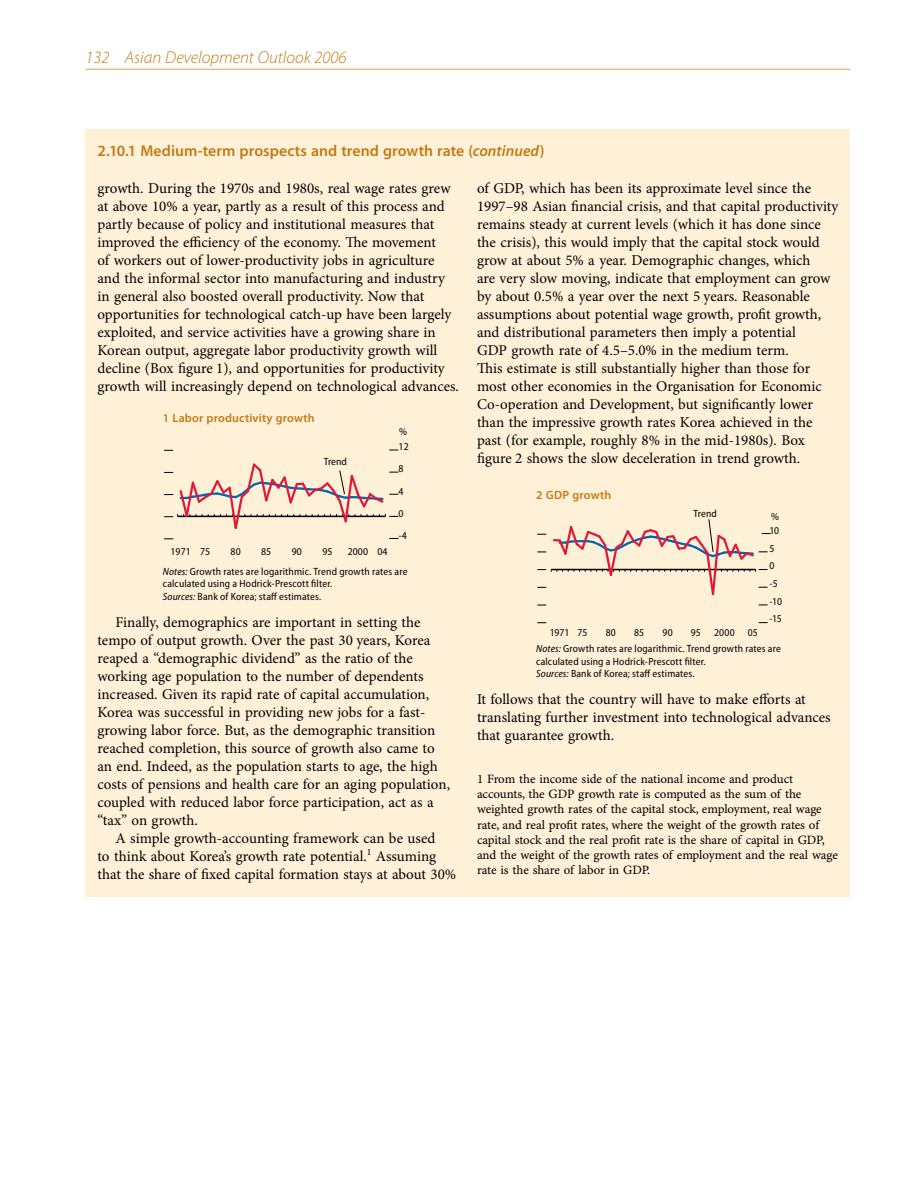
<style>
.page{position:relative;width:918px;height:1188px;background:#fff}
.page>*{position:absolute;margin:0;border:0;box-sizing:border-box;transform-origin:0 0}
.t1{font:italic 300 17.25px "Myriad Pro";color:#c27b13}
.t2{font:600 15.75px "Myriad Pro";color:#c27b13}
.t3{font:15px/18px "Minion Pro";color:#000}
.t4{font:12.75px/15.3px "Minion Pro Capt";letter-spacing:-.005em;color:#000}
.t5{font:600 12px "Myriad Pro";letter-spacing:.015em;color:#c27b13}
.t6{font:semi-condensed 10.5px/12.5px "Myriad Pro";letter-spacing:.01em;color:#000}
.t7{font:semi-condensed 10.5px "Myriad Pro";color:#010101}
.s1{font-style:italic}
</style>
<div class="page">
<hr style="left:86px;top:69px;width:764px;height:1px;background:#d4a35a">
<div style="left:86px;top:129px;width:764px;height:43px;background:#fff0d8"></div>
<div style="left:86px;top:167px;width:764px;height:730px;background:#fff0d8"></div>
<svg style="left:537px;top:519px;width:234px;height:76px"></svg>
<svg style="left:164px;top:463px;width:234px;height:66px"></svg>
<p class="t1" style="left:86px;top:47px;width:263px">132 Asian Development Outlook 2006</p>
<p class="t2" style="left:98px;top:141px;width:449px">2.10.1 Medium-term prospects and trend growth rate (<span class="s1">continued</span>)</p>
<p class="t3" style="left:98px;top:179px;width:363px">growth. During the 1970s and 1980s, real wage rates grew at above 10% a year, partly as a result of this process and partly because of policy and institutional measures that improved the efficiency of the economy. The movement<br>of workers out of lower-productivity jobs in agriculture and the informal sector into manufacturing and industry in general also boosted overall productivity. Now that opportunities for technological catch-up have been largely exploited, and service activities have a growing share in Korean output, aggregate labor productivity growth will decline (Box figure 1), and opportunities for productivity growth will increasingly depend on technological advances.</p>
<p class="t3" style="left:477px;top:179px;width:363px">of GDP, which has been its approximate level since the 1997–98 Asian financial crisis, and that capital productivity remains steady at current levels (which it has done since the crisis), this would imply that the capital stock would grow at about 5% a year. Demographic changes, which<br>are very slow moving, indicate that employment can grow by about 0.5% a year over the next 5 years. Reasonable assumptions about potential wage growth, profit growth, and distributional parameters then imply a potential<br>GDP growth rate of 4.5–5.0% in the medium term.<br>This estimate is still substantially higher than those for most other economies in the Organisation for Economic Co-operation and Development, but significantly lower than the impressive growth rates Korea achieved in the past (for example, roughly 8% in the mid-1980s). Box figure 2 shows the slow deceleration in trend growth.</p>
<p class="t5" style="left:163px;top:410px;width:153px">1 Labor productivity growth</p>
<p class="t6" style="left:399px;top:426px;width:9px">%</p>
<p class="t6" style="left:399px;top:441px;width:12px">12</p>
<p class="t7" style="left:324px;top:456px;width:25px">Trend</p>
<p class="t6" style="left:399px;top:463px;width:7px">8</p>
<p class="t6" style="left:399px;top:485px;width:7px">4</p>
<p class="t5" style="left:536px;top:487px;width:77px">2 GDP growth</p>
<p class="t6" style="left:399px;top:507px;width:7px">0</p>
<p class="t7" style="left:693px;top:507px;width:25px">Trend</p>
<p class="t6" style="left:771px;top:510px;width:9px">%</p>
<p class="t6" style="left:399px;top:529px;width:10px">-4</p>
<p class="t6" style="left:770px;top:524px;width:11px">10</p>
<p class="t6" style="left:171px;top:545px;width:41px">1971 75</p>
<p class="t6" style="left:231px;top:545px;width:12px">80</p>
<p class="t6" style="left:261px;top:545px;width:12px">85</p>
<p class="t6" style="left:292px;top:545px;width:12px">90</p>
<p class="t6" style="left:322px;top:545px;width:12px">95</p>
<p class="t6" style="left:348px;top:545px;width:41px">2000 04</p>
<p class="t6" style="left:770px;top:542px;width:6px">5</p>
<p class="t6" style="left:163px;top:565px;width:246px"><span class="s1">Notes:</span> Growth rates are logarithmic. Trend growth rates are calculated using a Hodrick-Prescott filter.<br><span class="s1">Sources:</span> Bank of Korea; staff estimates.</p>
<p class="t6" style="left:770px;top:560px;width:6px">0</p>
<p class="t6" style="left:770px;top:578px;width:10px">-5</p>
<p class="t6" style="left:770px;top:595px;width:14px">-10</p>
<p class="t3" style="left:98px;top:613px;width:354px;text-indent:18px">Finally, demographics are important in setting the tempo of output growth. Over the past 30 years, Korea reaped a “demographic dividend” as the ratio of the working age population to the number of dependents increased. Given its rapid rate of capital accumulation, Korea was successful in providing new jobs for a fast&shy;growing labor force. But, as the demographic transition reached completion, this source of growth also came to an end. Indeed, as the population starts to age, the high costs of pensions and health care for an aging population, coupled with reduced labor force participation, act as a “tax” on growth.</p>
<p class="t3" style="left:98px;top:829px;width:360px;text-indent:18px">A simple growth-accounting framework can be used<br>to think about Korea’s growth rate potential.<sup>1</sup> Assuming that the share of fixed capital formation stays at about 30%</p>
<p class="t6" style="left:550px;top:626px;width:39px">1971 75</p>
<p class="t6" style="left:606px;top:626px;width:12px">80</p>
<p class="t6" style="left:634px;top:626px;width:12px">85</p>
<p class="t6" style="left:662px;top:626px;width:12px">90</p>
<p class="t6" style="left:691px;top:626px;width:68px">95 2000 05</p>
<p class="t6" style="left:770px;top:613px;width:14px">-15</p>
<p class="t6" style="left:536px;top:643px;width:246px"><span class="s1">Notes:</span> Growth rates are logarithmic. Trend growth rates are calculated using a Hodrick-Prescott filter.<br><span class="s1">Sources:</span> Bank of Korea; staff estimates.</p>
<p class="t3" style="left:477px;top:691px;width:355px">It follows that the country will have to make efforts at translating further investment into technological advances that guarantee growth.</p>
<p class="t4" style="left:477px;top:771px;width:362px">1 From the income side of the national income and product accounts, the GDP growth rate is computed as the sum of the weighted growth rates of the capital stock, employment, real wage rate, and real profit rates, where the weight of the growth rates of capital stock and the real profit rate is the share of capital in GDP, and the weight of the growth rates of employment and the real wage rate is the share of labor in GDP.</p>
</div>
